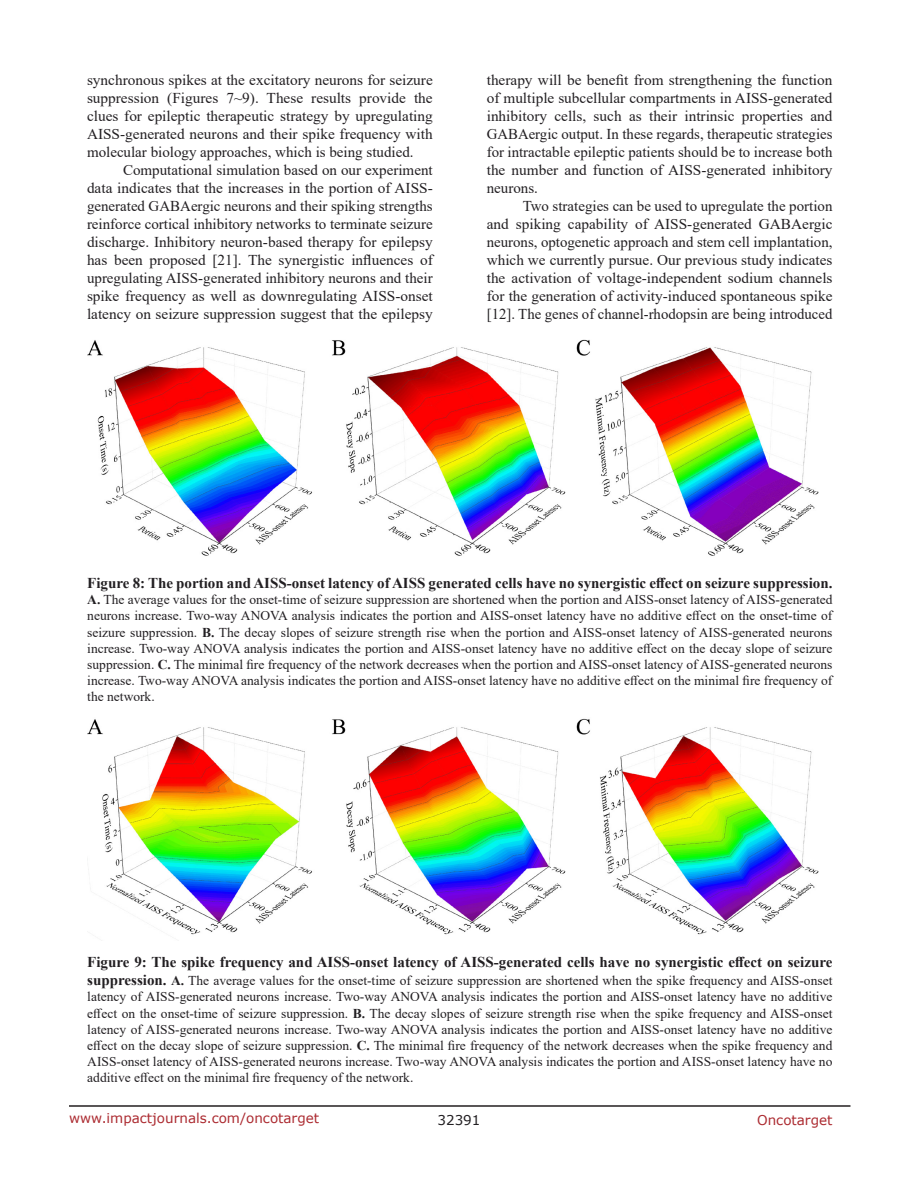
<style>
.page{position:relative;width:918px;height:1188px;background:#fff}
.page>*{position:absolute;margin:0;border:0;box-sizing:border-box;transform-origin:0 0}
.BodyText{font:15px/18px "Times New Roman";color:#221f22;text-align:justify}
.FigureText{font:700 15px "Times New Roman";color:#221f22}
.FigureText-2{font:13.5px/16.2px "Times New Roman";color:#221f22;text-align:justify}
.t1{font:13.5px "Verdana";color:#ac2b31}
.t2{font:13.5px "Verdana";color:#221f22}
.s1{font-weight:700}
.s2{font-weight:700;font-size:15px}
</style>
<div class="page">
<hr style="left:69px;top:1105px;width:781px;height:2px;background:#231f20">
<img style="left:87px;top:339px;width:732px;height:217px">
<img style="left:87px;top:718px;width:732px;height:217px">
<p class="BodyText" style="left:87px;top:71px;width:347px">synchronous spikes at the excitatory neurons for seizure suppression (Figures 7~9). These results provide the clues for epileptic therapeutic strategy by upregulating AISS-generated neurons and their spike frequency with molecular biology approaches, which is being studied.</p>
<p class="BodyText" style="left:87px;top:161px;width:347px;text-indent:36px">Computational simulation based on our experiment data indicates that the increases in the portion of AISS&shy;generated GABAergic neurons and their spiking strengths reinforce cortical inhibitory networks to terminate seizure discharge. Inhibitory neuron-based therapy for epilepsy has been proposed [21]. The synergistic influences of upregulating AISS-generated inhibitory neurons and their spike frequency as well as downregulating AISS-onset latency on seizure suppression suggest that the epilepsy</p>
<p class="BodyText" style="left:487px;top:71px;width:347px">therapy will be benefit from strengthening the function of multiple subcellular compartments in AISS-generated inhibitory cells, such as their intrinsic properties and GABAergic output. In these regards, therapeutic strategies for intractable epileptic patients should be to increase both the number and function of AISS-generated inhibitory neurons.</p>
<p class="BodyText" style="left:487px;top:197px;width:347px;text-indent:36px">Two strategies can be used to upregulate the portion and spiking capability of AISS-generated GABAergic neurons, optogenetic approach and stem cell implantation, which we currently pursue. Our previous study indicates the activation of voltage-independent sodium channels for the generation of activity-induced spontaneous spike [12]. The genes of channel-rhodopsin are being introduced</p>
<p class="FigureText" style="left:87px;top:572px;width:747px">Figure 8: The portion and AISS-onset latency of AISS generated cells have no synergistic effect on seizure suppression.</p>
<p class="FigureText-2" style="left:87px;top:591px;width:747px"><span class="s1">A.</span> The average values for the onset-time of seizure suppression are shortened when the portion and AISS-onset latency of AISS-generated neurons increase. Two-way ANOVA analysis indicates the portion and AISS-onset latency have no additive effect on the onset-time of seizure suppression. <span class="s1">B.</span> The decay slopes of seizure strength rise when the portion and AISS-onset latency of AISS-generated neurons increase. Two-way ANOVA analysis indicates the portion and AISS-onset latency have no additive effect on the decay slope of seizure suppression. <span class="s1">C.</span> The minimal fire frequency of the network decreases when the portion and AISS-onset latency of AISS-generated neurons increase. Two-way ANOVA analysis indicates the portion and AISS-onset latency have no additive effect on the minimal fire frequency of the network.</p>
<p class="FigureText" style="left:87px;top:951px;width:747px">Figure 9: The spike frequency and AISS-onset latency of AISS-generated cells have no synergistic effect on seizure</p>
<p class="FigureText-2" style="left:87px;top:972px;width:747px"><span class="s2">suppression.</span> <span class="s1">A.</span> The average values for the onset-time of seizure suppression are shortened when the spike frequency and AISS-onset latency of AISS-generated neurons increase. Two-way ANOVA analysis indicates the portion and AISS-onset latency have no additive effect on the onset-time of seizure suppression. <span class="s1">B.</span> The decay slopes of seizure strength rise when the spike frequency and AISS-onset latency of AISS-generated neurons increase. Two-way ANOVA analysis indicates the portion and AISS-onset latency have no additive effect on the decay slope of seizure suppression. <span class="s1">C.</span> The minimal fire frequency of the network decreases when the spike frequency and AISS-onset latency of AISS-generated neurons increase. Two-way ANOVA analysis indicates the portion and AISS-onset latency have no additive effect on the minimal fire frequency of the network.</p>
<p class="t1" style="left:69px;top:1109px;width:252px">www.impactjournals.com/oncotarget</p>
<p class="t2" style="left:438px;top:1111px;width:44px">32391</p>
<p class="t1" style="left:757px;top:1111px;width:77px">Oncotarget</p>
</div>
